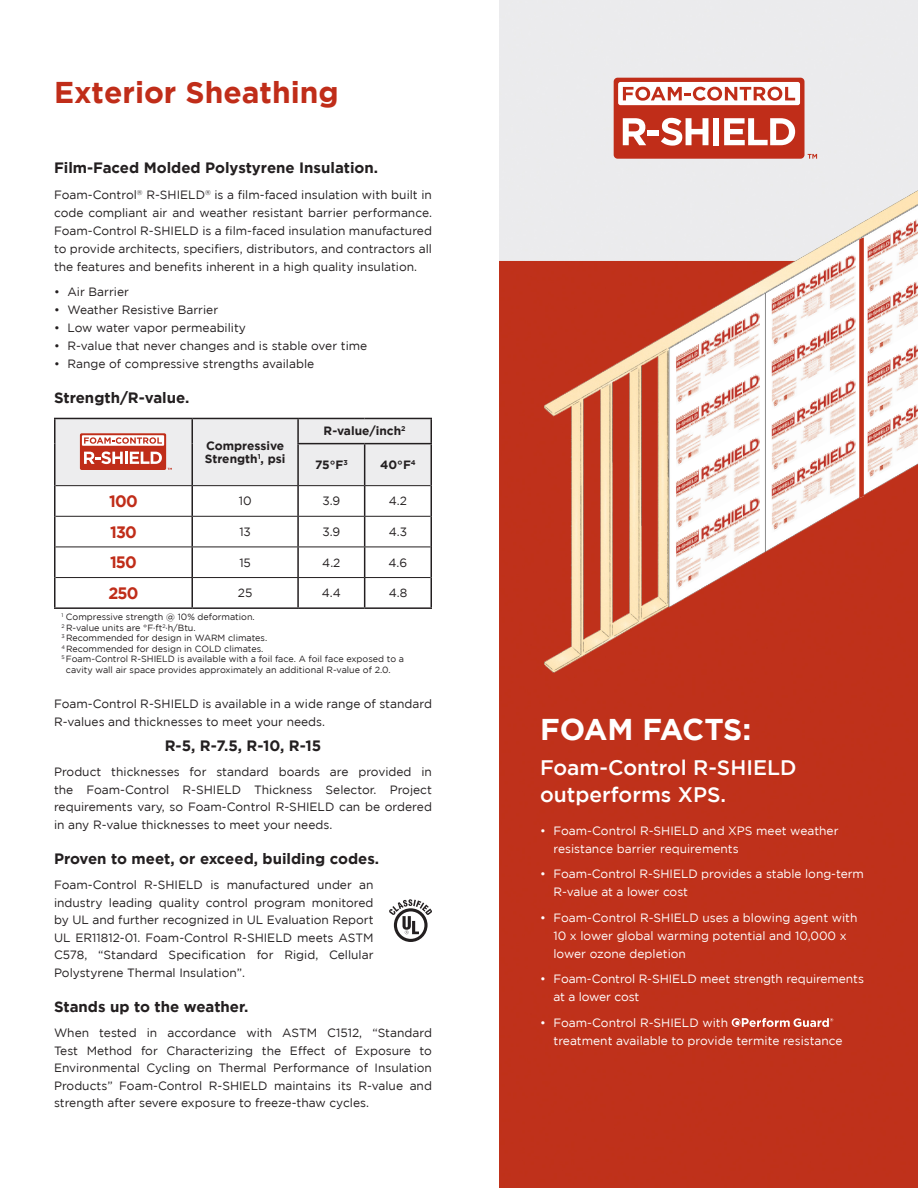
<style>
.page{position:relative;width:918px;height:1188px;background:#fff}
.page>*{position:absolute;margin:0;border:0;box-sizing:border-box;transform-origin:0 0}
.t1{font:700 30px "Gotham";color:#c02d19}
.t2{font:700 30px "Gotham";letter-spacing:-.015em;color:#fff}
.Red_CallOut_Type{font:500 21px/27px "Gotham";color:#fff}
.t3{font:700 16.5px "Gotham";letter-spacing:-.05em;color:#c02d19}
.Body_Text_Heading{font:700 15px "Gotham";color:#231f20}
.Body_Text_Justified{font:12px/17.7px "Gotham";color:#231f20;text-align:justify}
.t4{font:12px/18px "Gotham";color:#fff}
.Body_Text_Table_Cent{font:700 12px/13.5px "Gotham";color:#231f20}
.Body_Text_Table_Cent-2{font:12px "Gotham";color:#231f20}
.Body_Text_Table_Note{font:9px/10.5px "Gotham";color:#231f20}
</style>
<div class="page">
<svg style="left:56px;top:486px;width:374px;height:121px"></svg>
<hr style="left:54px;top:418px;width:138px;height:1px;background:#231f20">
<hr style="left:54px;top:419px;width:2px;height:25px;background:#231f20">
<hr style="left:365px;top:418px;width:67px;height:1px;background:#231f20">
<hr style="left:430px;top:419px;width:2px;height:24px;background:#231f20">
<hr style="left:54px;top:444px;width:2px;height:42px;background:#231f20">
<hr style="left:365px;top:443px;width:67px;height:1px;background:#231f20">
<hr style="left:430px;top:444px;width:2px;height:42px;background:#231f20">
<hr style="left:54px;top:486px;width:2px;height:30px;background:#231f20">
<hr style="left:364px;top:486px;width:1px;height:30px;background:#231f20">
<hr style="left:54px;top:516px;width:2px;height:31px;background:#231f20">
<hr style="left:54px;top:547px;width:2px;height:31px;background:#231f20">
<hr style="left:364px;top:547px;width:1px;height:30px;background:#231f20">
<hr style="left:54px;top:578px;width:2px;height:29px;background:#231f20">
<svg style="left:364px;top:578px;width:1px;height:29px"></svg>
<hr style="left:56px;top:516px;width:136px;height:1px;background:#231f20">
<hr style="left:56px;top:547px;width:136px;height:1px;background:#231f20">
<hr style="left:365px;top:547px;width:65px;height:1px;background:#231f20">
<hr style="left:56px;top:577px;width:136px;height:1px;background:#231f20">
<hr style="left:54px;top:607px;width:138px;height:2px;background:#231f20">
<hr style="left:192px;top:547px;width:106px;height:1px;background:#231f20">
<hr style="left:298px;top:547px;width:67px;height:1px;background:#231f20">
<hr style="left:191px;top:486px;width:2px;height:30px;background:#231f20">
<hr style="left:297px;top:486px;width:2px;height:30px;background:#231f20">
<hr style="left:430px;top:486px;width:2px;height:30px;background:#231f20">
<hr style="left:191px;top:547px;width:2px;height:30px;background:#231f20">
<hr style="left:297px;top:547px;width:2px;height:30px;background:#231f20">
<hr style="left:430px;top:547px;width:2px;height:31px;background:#231f20">
<hr style="left:191px;top:578px;width:2px;height:29px;background:#231f20">
<hr style="left:297px;top:578px;width:2px;height:29px;background:#231f20">
<hr style="left:430px;top:578px;width:2px;height:29px;background:#231f20">
<hr style="left:192px;top:516px;width:106px;height:1px;background:#231f20">
<hr style="left:298px;top:516px;width:67px;height:1px;background:#231f20">
<hr style="left:365px;top:516px;width:65px;height:1px;background:#231f20">
<hr style="left:191px;top:517px;width:2px;height:30px;background:#231f20">
<hr style="left:297px;top:517px;width:2px;height:30px;background:#231f20">
<hr style="left:364px;top:517px;width:1px;height:30px;background:#231f20">
<hr style="left:430px;top:516px;width:2px;height:31px;background:#231f20">
<hr style="left:192px;top:577px;width:106px;height:1px;background:#231f20">
<hr style="left:298px;top:577px;width:67px;height:1px;background:#231f20">
<hr style="left:365px;top:577px;width:65px;height:1px;background:#231f20">
<hr style="left:192px;top:607px;width:106px;height:2px;background:#231f20">
<hr style="left:298px;top:607px;width:67px;height:2px;background:#231f20">
<hr style="left:365px;top:607px;width:67px;height:2px;background:#231f20">
<svg style="left:55px;top:418px;width:376px;height:68px"></svg>
<svg style="left:389px;top:899px;width:43px;height:43px"></svg>
<img style="left:500px;top:0;width:418px;height:1188px">
<img style="left:545px;top:174px;width:373px;height:499px">
<img style="left:676px;top:531px;width:84px;height:60px">
<img style="left:676px;top:468px;width:84px;height:63px">
<img style="left:676px;top:405px;width:84px;height:63px">
<img style="left:676px;top:310px;width:84px;height:95px">
<img style="left:772px;top:473px;width:84px;height:60px">
<img style="left:772px;top:410px;width:84px;height:63px">
<img style="left:772px;top:348px;width:84px;height:62px">
<img style="left:772px;top:252px;width:84px;height:96px">
<img style="left:868px;top:420px;width:50px;height:60px">
<img style="left:868px;top:357px;width:50px;height:63px">
<img style="left:868px;top:295px;width:50px;height:62px">
<img style="left:868px;top:218px;width:50px;height:77px">
<img style="left:860px;top:237px;width:3px;height:260px">
<div style="left:614px;top:78px;width:191px;height:81px;background:#c02d19;border-radius:4px"></div>
<div style="left:618px;top:82px;width:182px;height:23px;background:#fff;border-radius:2px"></div>
<svg style="left:623px;top:87px;width:172px;height:14px"></svg>
<svg style="left:623px;top:118px;width:23px;height:27px"></svg>
<div style="left:648px;top:130px;width:11px;height:6px;background:#fff"></div>
<svg style="left:661px;top:118px;width:47px;height:28px"></svg>
<div style="left:713px;top:118px;width:6px;height:27px;background:#fff"></div>
<svg style="left:724px;top:118px;width:71px;height:27px"></svg>
<svg style="left:808px;top:154px;width:9px;height:5px"></svg>
<svg style="left:732px;top:1018px;width:101px;height:9px"></svg>
<p class="t1" style="left:54px;top:75px;width:286px">Exterior Sheathing</p>
<p class="Body_Text_Heading" style="left:54px;top:159px;width:326px">Film-Faced Molded Polystyrene Insulation.</p>
<p class="Body_Text_Justified" style="left:54px;top:185px;width:380px">Foam-Control<sup>®</sup> R-SHIELD<sup>®</sup> is a film-faced insulation with built in code compliant air and weather resistant barrier performance.<br>Foam‑Control R-SHIELD is a film-faced insulation manufactured to provide architects, specifiers, distributors, and contractors all the features and benefits inherent in a high quality insulation.</p>
<p class="Body_Text_Justified" style="left:54px;top:283px;width:77px">• Air Barrier</p>
<p class="Body_Text_Justified" style="left:54px;top:301px;width:166px">• Weather Resistive Barrier</p>
<p class="Body_Text_Justified" style="left:54px;top:319px;width:194px">• Low water vapor permeability</p>
<p class="Body_Text_Justified" style="left:54px;top:337px;width:315px">• R-value that never changes and is stable over time</p>
<p class="Body_Text_Justified" style="left:54px;top:355px;width:262px">• Range of compressive strengths available</p>
<p class="Body_Text_Heading" style="left:54px;top:389px;width:137px">Strength/R-value.</p>
<p class="Body_Text_Table_Cent" style="left:205px;top:438px;width:82px">Compressive<br>Strength<sup>1</sup>, psi</p>
<p class="Body_Text_Table_Cent" style="left:324px;top:424px;width:83px">R-value/inch<sup>2</sup></p>
<p class="Body_Text_Table_Cent" style="left:315px;top:458px;width:34px">75°F<sup>3</sup></p>
<p class="Body_Text_Table_Cent" style="left:380px;top:458px;width:37px">40°F<sup>4</sup></p>
<p class="t3" style="left:109px;top:492px;width:30px">100</p>
<p class="Body_Text_Table_Cent-2" style="left:239px;top:494px;width:14px">10</p>
<p class="Body_Text_Table_Cent-2" style="left:322px;top:494px;width:20px">3.9</p>
<p class="Body_Text_Table_Cent-2" style="left:389px;top:494px;width:20px">4.2</p>
<p class="t3" style="left:110px;top:522px;width:28px">130</p>
<p class="Body_Text_Table_Cent-2" style="left:239px;top:525px;width:13px">13</p>
<p class="Body_Text_Table_Cent-2" style="left:322px;top:525px;width:20px">3.9</p>
<p class="Body_Text_Table_Cent-2" style="left:389px;top:525px;width:20px">4.3</p>
<p class="t3" style="left:110px;top:553px;width:28px">150</p>
<p class="Body_Text_Table_Cent-2" style="left:239px;top:556px;width:13px">15</p>
<p class="Body_Text_Table_Cent-2" style="left:322px;top:556px;width:20px">4.2</p>
<p class="Body_Text_Table_Cent-2" style="left:389px;top:556px;width:20px">4.6</p>
<p class="t3" style="left:108px;top:584px;width:32px">250</p>
<p class="Body_Text_Table_Cent-2" style="left:238px;top:586px;width:16px">25</p>
<p class="Body_Text_Table_Cent-2" style="left:322px;top:586px;width:21px">4.4</p>
<p class="Body_Text_Table_Cent-2" style="left:389px;top:586px;width:20px">4.8</p>
<p class="Body_Text_Table_Note" style="left:61px;top:612px;width:195px"><sup>1</sup> Compressive strength @ 10% deformation.</p>
<p class="Body_Text_Table_Note" style="left:61px;top:622px;width:136px"><sup>2</sup> R-value units are °F·ft<sup>2</sup>·h/Btu.</p>
<p class="Body_Text_Table_Note" style="left:61px;top:633px;width:207px"><sup>3</sup> Recommended for design in WARM climates.</p>
<p class="Body_Text_Table_Note" style="left:61px;top:643px;width:203px"><sup>4</sup> Recommended for design in COLD climates.</p>
<p class="Body_Text_Table_Note" style="left:66px;top:654px;width:340px;text-indent:-4px"><sup>5</sup> Foam-Control R-SHIELD is available with a foil face. A foil face exposed to a cavity wall air space provides approximately an additional R-value of 2.0.</p>
<p class="Body_Text_Justified" style="left:54px;top:695px;width:380px">Foam-Control R-SHIELD is available in a wide range of standard<br>R-values and thicknesses to meet your needs.</p>
<p class="Body_Text_Heading" style="left:165px;top:737px;width:158px">R-5, R-7.5, R-10, R-15</p>
<p class="Body_Text_Justified" style="left:54px;top:763px;width:380px">Product thicknesses for standard boards are provided in the Foam-Control R-SHIELD Thickness Selector. Project requirements vary, so Foam-Control R-SHIELD can be ordered in any R-value thicknesses to meet your needs.</p>
<p class="Body_Text_Heading" style="left:54px;top:850px;width:327px">Proven to meet, or exceed, building codes.</p>
<p class="Body_Text_Justified" style="left:54px;top:876px;width:321px">Foam-Control R-SHIELD is manufactured under an industry leading quality control program monitored by UL and further recognized in UL Evaluation Report UL ER11812-01. Foam-Control R-SHIELD meets ASTM C578, “Standard Specification for Rigid, Cellular Polystyrene Thermal Insulation”.</p>
<p class="Body_Text_Heading" style="left:54px;top:998px;width:196px">Stands up to the weather.</p>
<p class="Body_Text_Justified" style="left:54px;top:1024px;width:380px">When tested in accordance with ASTM C1512, “Standard Test Method for Characterizing the Effect of Exposure to Environmental Cycling on Thermal Performance of Insulation Products” Foam-Control R-SHIELD maintains its R-value and strength after severe exposure to freeze-thaw cycles.</p>
<p class="t2" style="left:540px;top:712px;width:213px">FOAM FACTS:</p>
<p class="Red_CallOut_Type" style="left:540px;top:753px;width:258px">Foam-Control R-SHIELD outperforms XPS.</p>
<p class="t4" style="left:554px;top:821px;width:287px;text-indent:-14px">• Foam-Control R-SHIELD and XPS meet weather resistance barrier requirements</p>
<p class="t4" style="left:554px;top:865px;width:312px;text-indent:-14px">• Foam-Control R-SHIELD provides a stable long-term<br>R-value at a lower cost</p>
<p class="t4" style="left:554px;top:908px;width:306px;text-indent:-14px">• Foam-Control R-SHIELD uses a blowing agent with<br>10 x lower global warming potential and 10,000 x lower ozone depletion</p>
<p class="t4" style="left:554px;top:970px;width:312px;text-indent:-14px">• Foam-Control R-SHIELD meet strength requirements at a lower cost</p>
<p class="t4" style="left:554px;top:1014px;width:291px;text-indent:-14px">• Foam-Control R-SHIELD with<br>treatment available to provide termite resistance</p>
</div>
